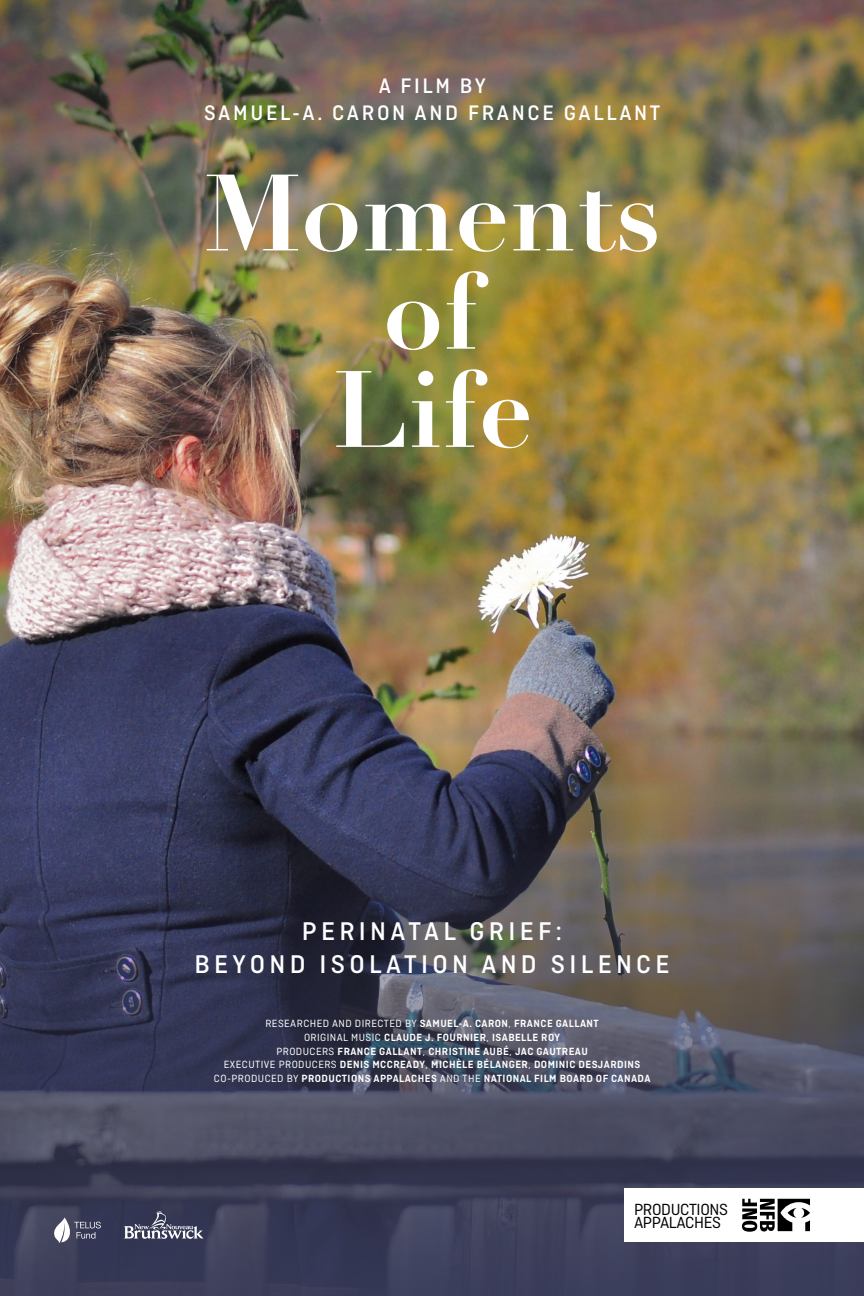
<style>
.page{position:relative;width:864px;height:1296px;background:#fff}
.page>*{position:absolute;margin:0;border:0;box-sizing:border-box;transform-origin:0 0}
.t1{font:700 106.55px/98.2px "Didot";color:#fff;text-align:center}
.t2{font:500 27px/32.6px "Ciutadella";letter-spacing:.16em;color:#fff;text-align:center}
.t3{font:500 22.15px/26.8px "Ciutadella";letter-spacing:.12em;color:#fff;text-align:center}
.t4{font:17px/13.6px "Ciutadella";letter-spacing:-.02em;color:#000}
.t5{font:600 11px/13.6px "Ciutadella";letter-spacing:.04em;color:#fff;text-align:center}
.s1{font-weight:400}
</style>
<div class="page">
<img style="left:0;top:0;width:864px;height:562px">
<img style="left:0;top:562px;width:864px;height:734px">
<svg style="left:53px;top:1217px;width:48px;height:27px"></svg>
<svg style="left:124px;top:1211px;width:79px;height:28px;background:#606278"></svg>
<div style="left:624px;top:1188px;width:240px;height:54px;background:#fff"></div>
<svg style="left:742px;top:1199px;width:68px;height:33px"></svg>
<h3 class="t3" style="left:204px;top:72px;width:458px">A FILM BY<br>SAMUEL-A. CARON AND FRANCE GALLANT</h3>
<h1 class="t1" style="left:203px;top:165px;width:459px">Moments of<br>Life</h1>
<h2 class="t2" style="left:194px;top:915px;width:477px">PERINATAL GRIEF:<br>BEYOND ISOLATION AND SILENCE</h2>
<p class="t5" style="left:214px;top:1017px;width:438px"><span class="s1">RESEARCHED AND DIRECTED BY</span> SAMUEL-A. CARON<span class="s1">,</span> FRANCE GALLANT<br><span class="s1">ORIGINAL MUSIC</span> CLAUDE J. FOURNIER<span class="s1">,</span> ISABELLE ROY<br><span class="s1">PRODUCERS</span> FRANCE GALLANT<span class="s1">,</span> CHRISTINE AUBÉ<span class="s1">,</span> JAC GAUTREAU<br><span class="s1">EXECUTIVE PRODUCERS</span> DENIS MCCREADY<span class="s1">,</span> MICHÈLE BÉLANGER<span class="s1">,</span> DOMINIC DESJARDINS <span class="s1">CO-PRODUCED BY</span> PRODUCTIONS APPALACHES <span class="s1">AND THE</span> NATIONAL FILM BOARD OF CANADA</p>
<h3 class="t4" style="left:634px;top:1202px;width:96px">PRODUCTIONS<br>APPALACHES</h3>
</div>
